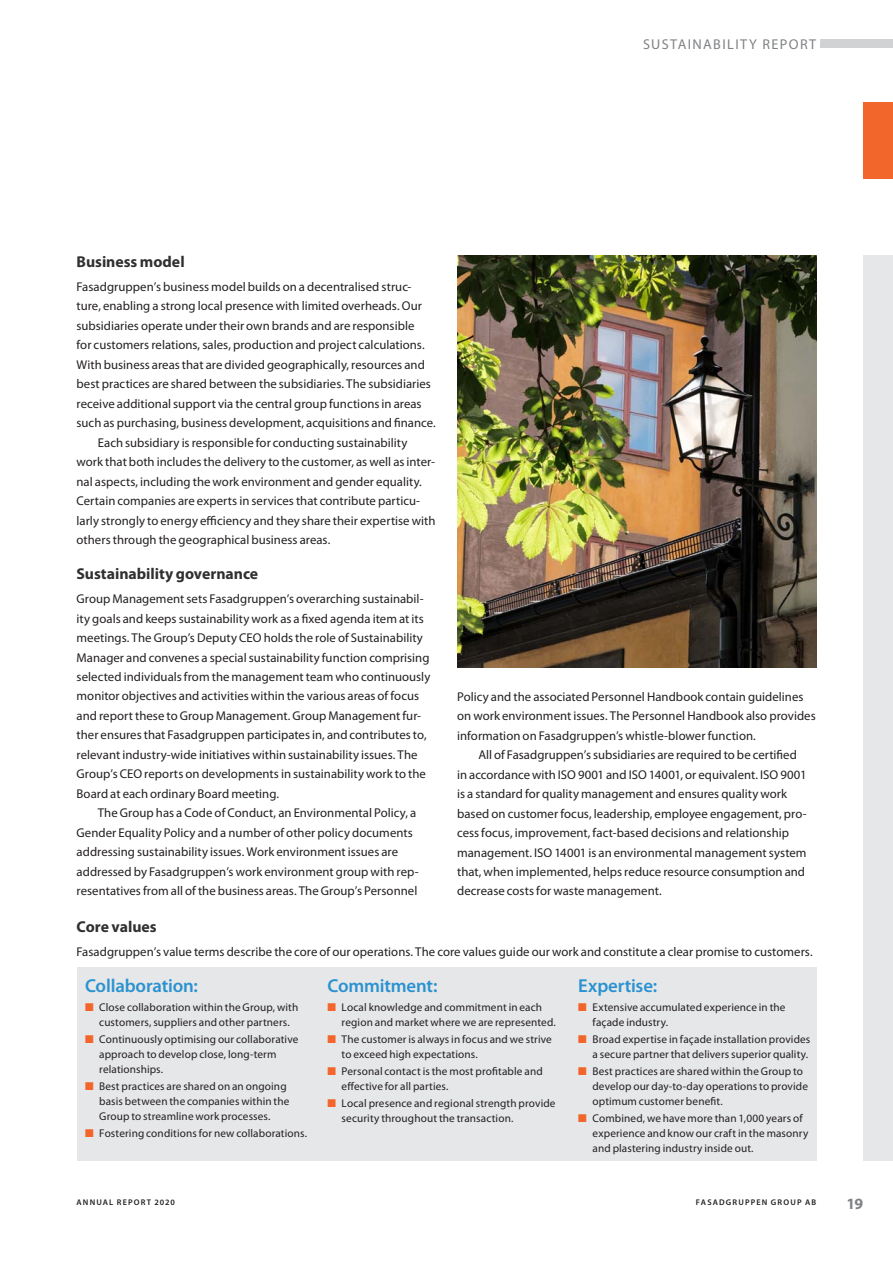
<style>
.page{position:relative;width:893px;height:1263px;background:#fff}
.page>*{position:absolute;margin:0;border:0;box-sizing:border-box;transform-origin:0 0}
.notisrubbe_-_blue_13{font:600 18.75px "Myriad Pro";letter-spacing:-.01em;color:#2a92d0}
._02_Mellanrubrik_1{font:700 15.75px "Myriad Pro";color:#312f30}
.t1{font:700 15.75px "Myriad Pro";color:#808285}
.överrubrik{font:14.25px "Myriad Pro";letter-spacing:.1em;color:#808285}
._01_bröd1_utan_indra{font:12.75px/19.5px "Myriad Pro";color:#231f20}
._01_bröd1_med_indrag{font:12.75px/19.5px "Myriad Pro";color:#231f20}
._01_Bröd2_utan_indra{font:11.25px/15px "Myriad Pro";letter-spacing:.01em;color:#231f20}
.t2{font:600 8.25px "Myriad Pro";letter-spacing:.14em;color:#231f20}
.s1{color:#f2662c}
</style>
<div class="page">
<div style="left:821px;top:39px;width:72px;height:9px;background:#d1d2d4"></div>
<div style="left:863px;top:255px;width:30px;height:906px;background:#e6e7e9"></div>
<img style="left:457px;top:255px;width:359px;height:413px">
<div style="left:863px;top:102px;width:30px;height:77px;background:#f2662c"></div>
<div style="left:77px;top:967px;width:739px;height:194px;background:#e6e7e9"></div>
<p class="överrubrik" style="left:643px;top:35px;width:175px">SUSTAINABILITY REPORT</p>
<p class="_02_Mellanrubrik_1" style="left:77px;top:251px;width:110px">Business model</p>
<p class="_01_bröd1_utan_indra" style="left:77px;top:277px;width:361px">Fasadgruppen’s business model builds on a decentralised struc&shy;ture, enabling a strong local presence with limited overheads. Our subsidiaries operate under their own brands and are responsible<br>for customers relations, sales, production and project calculations.<br>With business areas that are divided geographically, resources and best practices are shared between the subsidiaries. The subsidiaries receive additional support via the central group functions in areas such as purchasing, business development, acquisitions and finance.</p>
<p class="_01_bröd1_med_indrag" style="left:77px;top:433px;width:360px;text-indent:21px">Each subsidiary is responsible for conducting sustainability work that both includes the delivery to the customer, as well as inter&shy;nal aspects, including the work environment and gender equality.<br>Certain companies are experts in services that contribute particu&shy;larly strongly to energy efficiency and they share their expertise with others through the geographical business areas.</p>
<p class="_02_Mellanrubrik_1" style="left:77px;top:563px;width:183px">Sustainability governance</p>
<p class="_01_bröd1_utan_indra" style="left:77px;top:589px;width:355px">Group Management sets Fasadgruppen’s overarching sustainabil&shy;ity goals and keeps sustainability work as a fixed agenda item at its meetings. The Group’s Deputy CEO holds the role of Sustainability Manager and convenes a special sustainability function comprising selected individuals from the management team who continuously monitor objectives and activities within the various areas of focus and report these to Group Management. Group Management fur&shy;ther ensures that Fasadgruppen participates in, and contributes to, relevant industry-wide initiatives within sustainability issues. The Group’s CEO reports on developments in sustainability work to the Board at each ordinary Board meeting.</p>
<p class="_01_bröd1_med_indrag" style="left:77px;top:803px;width:344px;text-indent:21px">The Group has a Code of Conduct, an Environmental Policy, a Gender Equality Policy and a number of other policy documents addressing sustainability issues. Work environment issues are addressed by Fasadgruppen’s work environment group with rep&shy;resentatives from all of the business areas. The Group’s Personnel</p>
<p class="_01_bröd1_med_indrag" style="left:457px;top:686px;width:360px">Policy and the associated Personnel Handbook contain guidelines on work environment issues. The Personnel Handbook also provides information on Fasadgruppen’s whistle-blower function.</p>
<p class="_01_bröd1_med_indrag" style="left:457px;top:745px;width:351px;text-indent:21px">All of Fasadgruppen’s subsidiaries are required to be certified in accordance with ISO 9001 and ISO 14001, or equivalent. ISO 9001 is a standard for quality management and ensures quality work based on customer focus, leadership, employee engagement, pro&shy;cess focus, improvement, fact-based decisions and relationship management. ISO 14001 is an environmental management system that, when implemented, helps reduce resource consumption and decrease costs for waste management.</p>
<p class="_02_Mellanrubrik_1" style="left:77px;top:917px;width:82px">Core values</p>
<p class="_01_bröd1_utan_indra" style="left:77px;top:942px;width:738px">Fasadgruppen’s value terms describe the core of our operations. The core values guide our work and constitute a clear promise to customers.</p>
<p class="notisrubbe_-_blue_13" style="left:85px;top:973px;width:114px">Collaboration:</p>
<p class="_01_Bröd2_utan_indra" style="left:85px;top:999px;width:215px;text-align:center"><span class="s1">■</span> Close collaboration within the Group, with customers, suppliers and other partners.</p>
<p class="_01_Bröd2_utan_indra" style="left:99px;top:1032px;width:201px;text-indent:-14px"><span class="s1">■</span> Continuously optimising our collaborative approach to develop close, long-term relationships.</p>
<p class="_01_Bröd2_utan_indra" style="left:99px;top:1079px;width:192px;text-indent:-14px"><span class="s1">■</span> Best practices are shared on an ongoing basis between the companies within the<br>Group to streamline work processes.</p>
<p class="_01_Bröd2_utan_indra" style="left:85px;top:1126px;width:224px"><span class="s1">■</span> Fostering conditions for new collaborations.</p>
<p class="notisrubbe_-_blue_13" style="left:327px;top:973px;width:111px">Commitment:</p>
<p class="_01_Bröd2_utan_indra" style="left:342px;top:999px;width:216px;text-indent:-14px"><span class="s1">■</span> Local knowledge and commitment in each region and market where we are represented.</p>
<p class="_01_Bröd2_utan_indra" style="left:342px;top:1032px;width:212px;text-indent:-14px"><span class="s1">■</span> The customer is always in focus and we strive to exceed high expectations.</p>
<p class="_01_Bröd2_utan_indra" style="left:342px;top:1064px;width:203px;text-indent:-14px"><span class="s1">■</span> Personal contact is the most profitable and effective for all parties.</p>
<p class="_01_Bröd2_utan_indra" style="left:342px;top:1096px;width:215px;text-indent:-14px"><span class="s1">■</span> Local presence and regional strength provide security throughout the transaction.</p>
<p class="notisrubbe_-_blue_13" style="left:578px;top:973px;width:80px">Expertise:</p>
<p class="_01_Bröd2_utan_indra" style="left:592px;top:999px;width:195px;text-indent:-14px"><span class="s1">■</span> Extensive accumulated experience in the façade industry.</p>
<p class="_01_Bröd2_utan_indra" style="left:578px;top:1032px;width:234px;text-align:right"><span class="s1">■</span> Broad expertise in façade installation provides a secure partner that delivers superior quality.</p>
<p class="_01_Bröd2_utan_indra" style="left:592px;top:1064px;width:217px;text-indent:-14px"><span class="s1">■</span> Best practices are shared within the Group to develop our day-to-day operations to provide optimum customer benefit.</p>
<p class="_01_Bröd2_utan_indra" style="left:592px;top:1111px;width:217px;text-indent:-14px"><span class="s1">■</span> Combined, we have more than 1,000 years of experience and know our craft in the masonry and plastering industry inside out.</p>
<p class="t2" style="left:77px;top:1197px;width:100px">ANNUAL REPORT 2020</p>
<p class="t2" style="left:696px;top:1197px;width:122px">FASADGRUPPEN GROUP AB</p>
<p class="t1" style="left:846px;top:1193px;width:18px">19</p>
</div>
